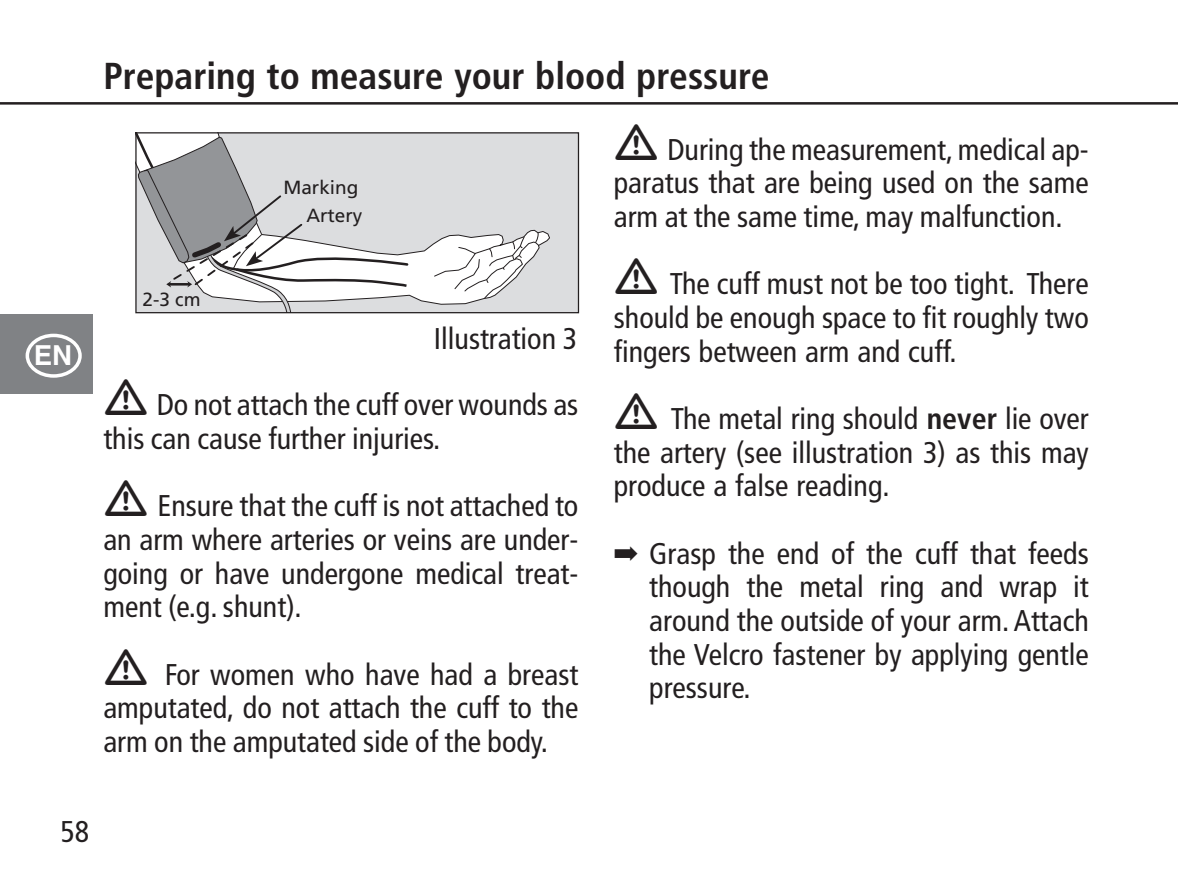
<style>
.page{position:relative;width:1178px;height:880px;background:#fff}
.page>*{position:absolute;margin:0;border:0;box-sizing:border-box;transform-origin:0 0}
.t1{font:700 condensed 37.5px "Frutiger";color:#231f20}
.t2{font:condensed 30px/33.8px "Frutiger";color:#231f20;text-align:justify}
.t3{font:700 27.5px "Helvetica";color:#fff}
.t4{font:19px "Frutiger";color:#231f20}
.s1{font-weight:700}
</style>
<div class="page">
<svg style="left:0;top:102px;width:1178px;height:292px"></svg>
<svg style="left:105px;top:380px;width:42px;height:14px"></svg>
<svg style="left:615px;top:124px;width:42px;height:36px"></svg>
<svg style="left:615px;top:259px;width:42px;height:35px"></svg>
<svg style="left:615px;top:393px;width:42px;height:1px"></svg>
<p class="t3" style="left:34px;top:340px;width:40px">EN</p>
<p class="t1" style="left:103px;top:61px;width:667px">Preparing to measure your blood pressure</p>
<p class="t4" style="left:283px;top:180px;width:77px">Marking</p>
<p class="t4" style="left:142px;top:292px;width:60px">2-3 cm</p>
<p class="t4" style="left:306px;top:208px;width:58px">Artery</p>
<p class="t2" style="left:434px;top:324px;width:145px">Illustration 3</p>
<p class="t2" style="left:103px;top:391px;width:476px;text-indent:53px">Do not attach the cuff over wounds as this can cause further injuries.</p>
<p class="t2" style="left:103px;top:492px;width:476px;text-indent:54px">Ensure that the cuff is not attached to an arm where arteries or veins are under&shy;going or have undergone medical treat&shy;ment (e.g. shunt).</p>
<p class="t2" style="left:103px;top:660px;width:476px;text-indent:61px">For women who have had a breast amputated, do not attach the cuff to the arm on the amputated side of the body.</p>
<p class="t2" style="left:614px;top:135px;width:476px;text-indent:54px">During the measurement, medical ap&shy;paratus that are being used on the same arm at the same time, may malfunction.</p>
<p class="t2" style="left:614px;top:269px;width:476px;text-indent:56px">The cuff must not be too tight. There should be enough space to fit roughly two fingers between arm and cuff.</p>
<p class="t2" style="left:614px;top:404px;width:476px;text-indent:57px">The metal ring should <span class="s1">never</span> lie over the artery (see illustration 3) as this may produce a false reading.</p>
<p class="t2" style="left:649px;top:539px;width:441px;text-indent:-35px">➡ Grasp the end of the cuff that feeds though the metal ring and wrap it around the outside of your arm.Attach the Velcro fastener by applying gentle pressure.</p>
<p class="t4" style="left:789px;top:290px;width:12px">1</p>
<p class="t2" style="left:60px;top:817px;width:30px">58</p>
</div>
